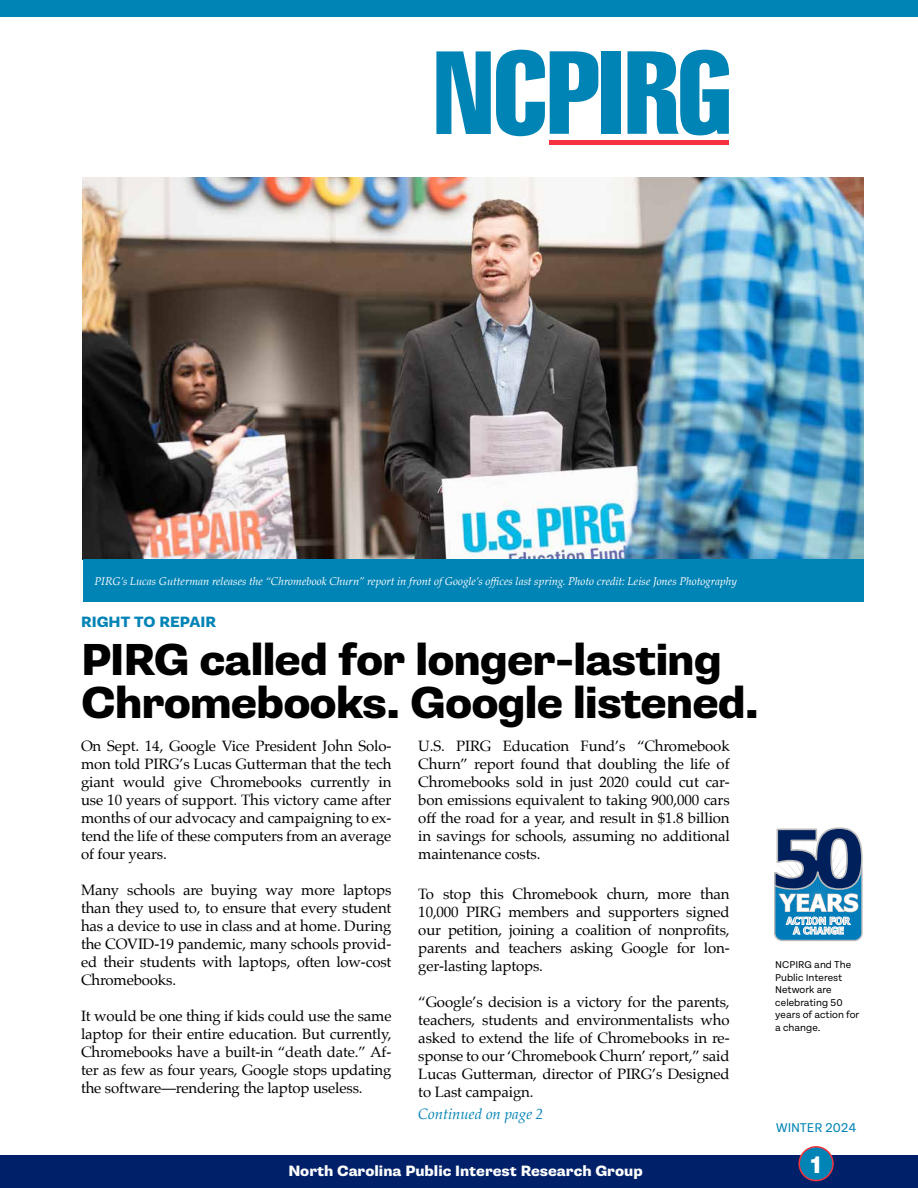
<style>
.page{position:relative;width:918px;height:1188px;background:#fff}
.page>*{position:absolute;margin:0;border:0;box-sizing:border-box;transform-origin:0 0}
.t1{font:800 45px/43.5px "Supria Sans";letter-spacing:-.025em;color:#000}
.t2{font:800 24px "Supria Sans";color:#fff}
.t3{font:15px/18px "Palatino";letter-spacing:-.01em;color:#000;text-align:justify}
.t4{font:800 15px "Supria Sans";color:#fff}
.t5{font:italic 15px "Palatino";color:#0083b5}
.t6{font:800 15px "Supria Sans";color:#0083b5}
.t7{font:13.5px "Tenon";letter-spacing:-.01em;color:#0083b5}
.t8{font:italic 11.25px "Palatino";color:#fff}
.t9{font:10.5px/12.6px "Tenon";color:#000}
</style>
<div class="page">
<svg style="left:774px;top:827px;width:89px;height:115px"></svg>
<div style="left:602px;top:51px;width:19px;height:83px;background:#0083b5"></div>
<svg style="left:628px;top:50px;width:101px;height:85px"></svg>
<hr style="left:550px;top:140px;width:179px;height:4px;background:#f5333f">
<svg style="left:436px;top:50px;width:162px;height:86px"></svg>
<div style="left:0;top:1155px;width:918px;height:33px;background:#002169"></div>
<img style="left:83px;top:178px;width:780px;height:381px">
<div style="left:0;top:0;width:918px;height:17px;background:#0083b5"></div>
<div style="left:799px;top:1147px;width:34px;height:34px;background:#0083b5;border-radius:50%"></div>
<div style="left:798px;top:1146px;width:36px;height:35px;border:2px solid #f5333f;border-radius:50%"></div>
<div style="left:83px;top:559px;width:780px;height:43px;background:#0083b5"></div>
<p class="t8" style="left:95px;top:572px;width:644px">PIRG’s Lucas Gutterman releases the “Chromebook Churn” report in front of Google’s offices last spring. Photo credit: Leise Jones Photography</p>
<p class="t6" style="left:81px;top:612px;width:137px">RIGHT TO REPAIR</p>
<h1 class="t1" style="left:81px;top:639px;width:679px">PIRG called for longer-lasting<br>Chromebooks. Google listened.</h1>
<p class="t3" style="left:81px;top:737px;width:312px">On Sept. 14, Google Vice President John Solo&shy;mon told PIRG’s Lucas Gutterman that the tech giant would give Chromebooks currently in use 10 years of support. This victory came after months of our advocacy and campaigning to ex&shy;tend the life of these computers from an average of four years.</p>
<p class="t3" style="left:81px;top:881px;width:312px">Many schools are buying way more laptops than they used to, to ensure that every student has a device to use in class and at home. During the COVID-19 pandemic, many schools provid&shy;ed their students with laptops, often low-cost Chromebooks.</p>
<p class="t3" style="left:81px;top:1007px;width:312px">It would be one thing if kids could use the same laptop for their entire education. But currently, Chromebooks have a built-in “death date.” Af&shy;ter as few as four years, Google stops updating the software—rendering the laptop useless.</p>
<p class="t3" style="left:418px;top:737px;width:313px">U.S. PIRG Education Fund’s “Chromebook Churn” report found that doubling the life of Chromebooks sold in just 2020 could cut car&shy;bon emissions equivalent to taking 900,000 cars off the road for a year, and result in $1.8 billion in savings for schools, assuming no additional maintenance costs.</p>
<p class="t3" style="left:418px;top:884px;width:313px">To stop this Chromebook churn, more than 10,000 PIRG members and supporters signed our petition, joining a coalition of nonprofits, parents and teachers asking Google for lon&shy;ger-lasting laptops.</p>
<p class="t3" style="left:418px;top:992px;width:313px">“Google’s decision is a victory for the parents, teachers, students and environmentalists who asked to extend the life of Chromebooks in re&shy;sponse to our ‘Chromebook Churn’ report,” said Lucas Gutterman, director of PIRG’s Designed to Last campaign.</p>
<p class="t5" style="left:418px;top:1101px;width:127px">Continued on page 2</p>
<p class="t9" style="left:775px;top:959px;width:86px">NCPIRG and The<br>Public Interest<br>Network are celebrating 50 years of action for a change.</p>
<p class="t7" style="left:776px;top:1120px;width:82px">WINTER 2024</p>
<p class="t4" style="left:288px;top:1162px;width:356px">North Carolina Public Interest Research Group</p>
<h2 class="t2" style="left:811px;top:1150px;width:12px">1</h2>
</div>
